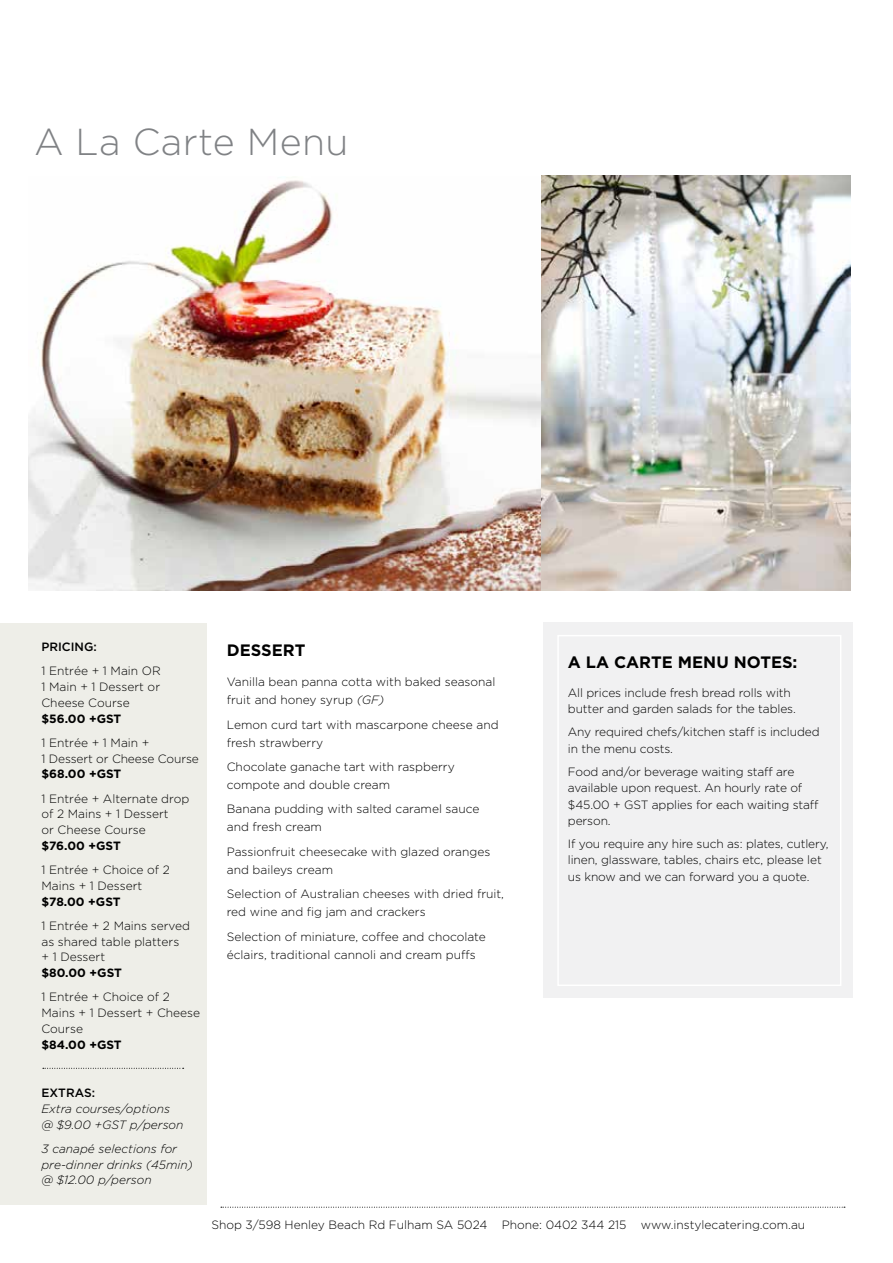
<style>
.page{position:relative;width:893px;height:1263px;background:#fff}
.page>*{position:absolute;margin:0;border:0;box-sizing:border-box;transform-origin:0 0}
.t1{font:300 37.5px "Gotham";letter-spacing:.01em;color:#808285}
.t2{font:700 16.5px "Gotham";color:#000}
.t3{font:300 12px/15.8px "Gotham";color:#000}
.t4{font:italic 300 12px/15.8px "Gotham";color:#000}
.t5{font:700 12px "Gotham";color:#000}
.t6{font:500 12px "Gotham";color:#000}
.s1{font-style:italic}
</style>
<div class="page">
<div style="left:543px;top:622px;width:310px;height:376px;background:#f1f1f2"></div>
<div style="left:0;top:623px;width:207px;height:582px;background:#eeeee8"></div>
<img style="left:29px;top:177px;width:513px;height:413px">
<svg style="left:43px;top:1068px;width:141px;height:1px"></svg>
<img style="left:542px;top:176px;width:308px;height:414px">
<div style="left:557px;top:635px;width:284px;height:351px;border:2px solid #fff"></div>
<svg style="left:221px;top:1207px;width:624px;height:1px"></svg>
<h1 class="t1" style="left:34px;top:122px;width:316px">A La Carte Menu</h1>
<p class="t6" style="left:41px;top:640px;width:57px">PRICING:</p>
<p class="t3" style="left:41px;top:663px;width:121px;text-align:justify">1 Entrée + 1 Main OR 1 Main + 1 Dessert or Cheese Course</p>
<p class="t5" style="left:41px;top:711px;width:81px">$56.00 +GST</p>
<p class="t3" style="left:41px;top:735px;width:159px">1 Entrée + 1 Main +<br>1 Dessert or Cheese Course</p>
<p class="t5" style="left:41px;top:767px;width:81px">$68.00 +GST</p>
<p class="t3" style="left:41px;top:790px;width:149px">1 Entrée + Alternate drop of 2 Mains + 1 Dessert<br>or Cheese Course</p>
<p class="t5" style="left:41px;top:839px;width:81px">$76.00 +GST</p>
<p class="t3" style="left:41px;top:862px;width:130px">1 Entrée + Choice of 2<br>Mains + 1 Dessert</p>
<p class="t5" style="left:41px;top:894px;width:81px">$78.00 +GST</p>
<p class="t3" style="left:41px;top:918px;width:150px">1 Entrée + 2 Mains served as shared table platters<br>+ 1 Dessert</p>
<p class="t5" style="left:41px;top:966px;width:82px">$80.00 +GST</p>
<p class="t3" style="left:41px;top:989px;width:160px">1 Entrée + Choice of 2<br>Mains + 1 Dessert + Cheese<br>Course</p>
<p class="t5" style="left:41px;top:1037px;width:82px">$84.00 +GST</p>
<p class="t6" style="left:41px;top:1086px;width:55px">EXTRAS:</p>
<p class="t4" style="left:41px;top:1101px;width:144px">Extra courses/options @ $9.00 +GST p/person</p>
<p class="t4" style="left:41px;top:1141px;width:153px">3 canapé selections for pre-dinner drinks (45min) @ $12.00 p/person</p>
<h2 class="t2" style="left:227px;top:640px;width:80px">DESSERT</h2>
<p class="t3" style="left:227px;top:673px;width:270px;line-height:18px">Vanilla bean panna cotta with baked seasonal fruit and honey syrup <span class="s1">(GF)</span></p>
<p class="t3" style="left:227px;top:715px;width:273px;line-height:18px">Lemon curd tart with mascarpone cheese and fresh strawberry</p>
<p class="t3" style="left:227px;top:758px;width:229px;line-height:18px">Chocolate ganache tart with raspberry compote and double cream</p>
<p class="t3" style="left:227px;top:800px;width:254px;line-height:18px">Banana pudding with salted caramel sauce and fresh cream</p>
<p class="t3" style="left:227px;top:842px;width:265px;line-height:18px">Passionfruit cheesecake with glazed oranges and baileys cream</p>
<p class="t3" style="left:227px;top:885px;width:279px;line-height:18px">Selection of Australian cheeses with dried fruit, red wine and fig jam and crackers</p>
<p class="t3" style="left:227px;top:927px;width:261px;line-height:18px">Selection of miniature, coffee and chocolate éclairs, traditional cannoli and cream puffs</p>
<h2 class="t2" style="left:568px;top:652px;width:231px">A LA CARTE MENU NOTES:</h2>
<p class="t3" style="left:568px;top:684px;width:229px;line-height:16.5px">All prices include fresh bread rolls with butter and garden salads for the tables.</p>
<p class="t3" style="left:568px;top:723px;width:253px;line-height:16.5px">Any required chefs/kitchen staff is included in the menu costs.</p>
<p class="t3" style="left:568px;top:763px;width:252px;line-height:16.5px">Food and/or beverage waiting staff are available upon request. An hourly rate of $45.00 + GST applies for each waiting staff person.</p>
<p class="t3" style="left:568px;top:835px;width:262px;line-height:16.5px">If you require any hire such as: plates, cutlery, linen, glassware, tables, chairs etc, please let us know and we can forward you a quote.</p>
<p class="t3" style="left:211px;top:1217px;width:595px">Shop 3/598 Henley Beach Rd Fulham SA 5024 Phone: 0402 344 215 www.instylecatering.com.au</p>
</div>
